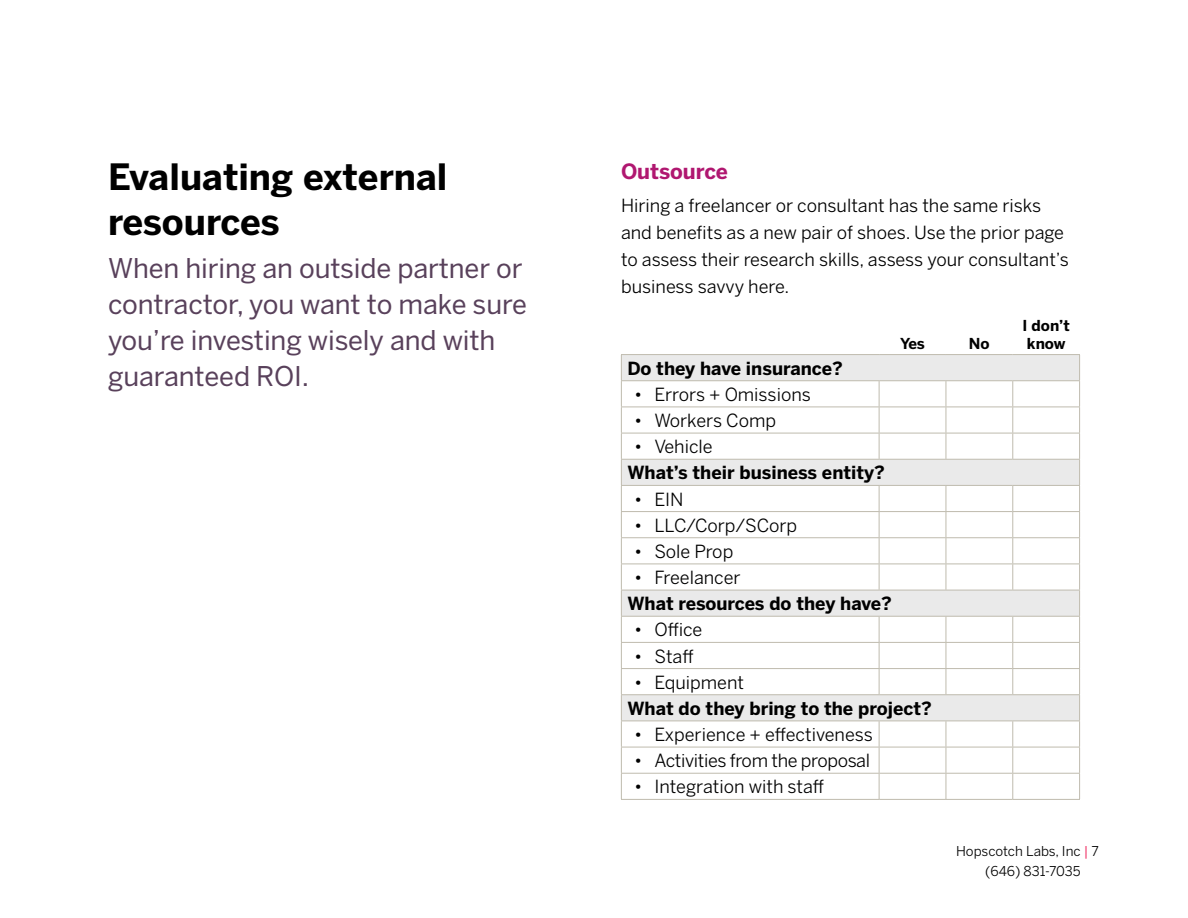
<style>
.page{position:relative;width:1188px;height:918px;background:#fff}
.page>*{position:absolute;margin:0;border:0;box-sizing:border-box;transform-origin:0 0}
.t1{font:700 36px/45px "Benton Sans";color:#000}
.Intro_Text{font:27px/36px "Benton Sans";letter-spacing:-.005em;color:#59415b}
.D_head{font:700 21px "Benton Sans";letter-spacing:-.005em;color:#b01770}
.t2{font:18px/27px "Benton Sans";color:#000}
.D_head-2{font:700 18px "Benton Sans";color:#000}
.t3{font:18px "Benton Sans";letter-spacing:-.02em;color:#000}
.D_head-3{font:700 15px/18px "Benton Sans";color:#000}
.t4{font:13.5px/19.5px "Benton Sans";color:#000}
.s1{color:#ed1651}
</style>
<div class="page">
<svg style="left:622px;top:355px;width:457px;height:366px"></svg>
<hr style="left:621px;top:354px;width:258px;height:1px;background:#bfbbae">
<hr style="left:879px;top:354px;width:67px;height:1px;background:#bfbbae">
<hr style="left:946px;top:354px;width:67px;height:1px;background:#bfbbae">
<hr style="left:1013px;top:354px;width:67px;height:1px;background:#bfbbae">
<hr style="left:621px;top:380px;width:258px;height:1px;background:#bfbbae">
<hr style="left:879px;top:380px;width:67px;height:1px;background:#bfbbae">
<hr style="left:946px;top:380px;width:67px;height:1px;background:#bfbbae">
<hr style="left:1013px;top:380px;width:67px;height:1px;background:#bfbbae">
<hr style="left:621px;top:407px;width:258px;height:1px;background:#bfbbae">
<hr style="left:879px;top:407px;width:67px;height:1px;background:#bfbbae">
<hr style="left:946px;top:407px;width:67px;height:1px;background:#bfbbae">
<hr style="left:1013px;top:407px;width:67px;height:1px;background:#bfbbae">
<hr style="left:621px;top:433px;width:258px;height:1px;background:#bfbbae">
<hr style="left:879px;top:433px;width:67px;height:1px;background:#bfbbae">
<svg style="left:879px;top:381px;width:1px;height:78px"></svg>
<hr style="left:946px;top:433px;width:67px;height:1px;background:#bfbbae">
<svg style="left:946px;top:381px;width:1px;height:78px"></svg>
<hr style="left:1013px;top:433px;width:67px;height:1px;background:#bfbbae">
<svg style="left:1012px;top:381px;width:1px;height:78px"></svg>
<hr style="left:621px;top:459px;width:258px;height:1px;background:#bfbbae">
<hr style="left:879px;top:459px;width:67px;height:1px;background:#bfbbae">
<hr style="left:946px;top:459px;width:67px;height:1px;background:#bfbbae">
<hr style="left:1013px;top:459px;width:67px;height:1px;background:#bfbbae">
<hr style="left:621px;top:485px;width:258px;height:1px;background:#bfbbae">
<hr style="left:879px;top:485px;width:67px;height:1px;background:#bfbbae">
<hr style="left:946px;top:485px;width:67px;height:1px;background:#bfbbae">
<hr style="left:1013px;top:485px;width:67px;height:1px;background:#bfbbae">
<hr style="left:621px;top:511px;width:258px;height:1px;background:#bfbbae">
<hr style="left:879px;top:511px;width:67px;height:1px;background:#bfbbae">
<hr style="left:946px;top:511px;width:67px;height:1px;background:#bfbbae">
<hr style="left:1013px;top:511px;width:67px;height:1px;background:#bfbbae">
<hr style="left:621px;top:537px;width:258px;height:1px;background:#bfbbae">
<hr style="left:879px;top:537px;width:67px;height:1px;background:#bfbbae">
<hr style="left:946px;top:537px;width:67px;height:1px;background:#bfbbae">
<hr style="left:1013px;top:537px;width:67px;height:1px;background:#bfbbae">
<hr style="left:621px;top:564px;width:258px;height:1px;background:#bfbbae">
<hr style="left:879px;top:564px;width:67px;height:1px;background:#bfbbae">
<svg style="left:879px;top:486px;width:1px;height:104px"></svg>
<hr style="left:946px;top:564px;width:67px;height:1px;background:#bfbbae">
<svg style="left:946px;top:486px;width:1px;height:104px"></svg>
<hr style="left:1013px;top:564px;width:67px;height:1px;background:#bfbbae">
<svg style="left:1012px;top:486px;width:1px;height:104px"></svg>
<hr style="left:621px;top:590px;width:258px;height:1px;background:#bfbbae">
<hr style="left:879px;top:590px;width:67px;height:1px;background:#bfbbae">
<hr style="left:946px;top:590px;width:67px;height:1px;background:#bfbbae">
<hr style="left:1013px;top:590px;width:67px;height:1px;background:#bfbbae">
<hr style="left:621px;top:616px;width:258px;height:1px;background:#bfbbae">
<hr style="left:879px;top:616px;width:67px;height:1px;background:#bfbbae">
<hr style="left:946px;top:616px;width:67px;height:1px;background:#bfbbae">
<hr style="left:1013px;top:616px;width:67px;height:1px;background:#bfbbae">
<hr style="left:621px;top:642px;width:258px;height:1px;background:#bfbbae">
<hr style="left:879px;top:642px;width:67px;height:1px;background:#bfbbae">
<hr style="left:946px;top:642px;width:67px;height:1px;background:#bfbbae">
<hr style="left:1013px;top:642px;width:67px;height:1px;background:#bfbbae">
<hr style="left:621px;top:668px;width:258px;height:1px;background:#bfbbae">
<hr style="left:879px;top:668px;width:67px;height:1px;background:#bfbbae">
<svg style="left:879px;top:617px;width:1px;height:77px"></svg>
<hr style="left:946px;top:668px;width:67px;height:1px;background:#bfbbae">
<svg style="left:946px;top:617px;width:1px;height:77px"></svg>
<hr style="left:1013px;top:668px;width:67px;height:1px;background:#bfbbae">
<svg style="left:1012px;top:617px;width:1px;height:77px"></svg>
<hr style="left:621px;top:694px;width:258px;height:1px;background:#bfbbae">
<hr style="left:879px;top:694px;width:67px;height:1px;background:#bfbbae">
<hr style="left:946px;top:694px;width:67px;height:1px;background:#bfbbae">
<hr style="left:1013px;top:694px;width:67px;height:1px;background:#bfbbae">
<hr style="left:621px;top:721px;width:258px;height:1px;background:#bfbbae">
<hr style="left:879px;top:721px;width:67px;height:1px;background:#bfbbae">
<hr style="left:946px;top:721px;width:67px;height:1px;background:#bfbbae">
<hr style="left:1013px;top:721px;width:67px;height:1px;background:#bfbbae">
<hr style="left:621px;top:747px;width:258px;height:1px;background:#bfbbae">
<hr style="left:879px;top:747px;width:67px;height:1px;background:#bfbbae">
<hr style="left:946px;top:747px;width:67px;height:1px;background:#bfbbae">
<hr style="left:1013px;top:747px;width:67px;height:1px;background:#bfbbae">
<hr style="left:621px;top:773px;width:258px;height:1px;background:#bfbbae">
<svg style="left:621px;top:355px;width:1px;height:444px"></svg>
<hr style="left:879px;top:773px;width:67px;height:1px;background:#bfbbae">
<svg style="left:879px;top:721px;width:1px;height:78px"></svg>
<hr style="left:946px;top:773px;width:67px;height:1px;background:#bfbbae">
<svg style="left:946px;top:721px;width:1px;height:78px"></svg>
<hr style="left:1013px;top:773px;width:67px;height:1px;background:#bfbbae">
<svg style="left:1012px;top:721px;width:1px;height:78px"></svg>
<svg style="left:1079px;top:355px;width:1px;height:444px"></svg>
<hr style="left:621px;top:799px;width:258px;height:1px;background:#bfbbae">
<hr style="left:879px;top:799px;width:67px;height:1px;background:#bfbbae">
<hr style="left:946px;top:799px;width:67px;height:1px;background:#bfbbae">
<hr style="left:1013px;top:799px;width:67px;height:1px;background:#bfbbae">
<p class="t1" style="left:108px;top:155px;width:341px">Evaluating external resources</p>
<p class="Intro_Text" style="left:108px;top:251px;width:420px">When hiring an outside partner or contractor, you want to make sure you’re investing wisely and with guaranteed ROI.</p>
<p class="D_head" style="left:621px;top:159px;width:109px">Outsource</p>
<p class="t2" style="left:621px;top:193px;width:450px">Hiring a freelancer or consultant has the same risks and benefits as a new pair of shoes. Use the prior page to assess their research skills, assess your consultant’s business savvy here.</p>
<p class="D_head-3" style="left:900px;top:334px;width:26px">Yes</p>
<p class="D_head-3" style="left:969px;top:334px;width:22px">No</p>
<p class="D_head-2" style="left:627px;top:358px;width:217px">Do they have insurance?</p>
<p class="t2" style="left:634px;top:381px;width:178px">• Errors + Omissions</p>
<p class="t2" style="left:634px;top:407px;width:144px">• Workers Comp</p>
<p class="t2" style="left:634px;top:434px;width:80px">• Vehicle</p>
<p class="D_head-2" style="left:627px;top:462px;width:259px">What’s their business entity?</p>
<p class="t2" style="left:634px;top:486px;width:51px">• EIN</p>
<p class="t2" style="left:634px;top:512px;width:165px">• LLC/Corp/SCorp</p>
<p class="t2" style="left:634px;top:538px;width:101px">• Sole Prop</p>
<p class="t2" style="left:634px;top:564px;width:108px">• Freelancer</p>
<p class="D_head-2" style="left:627px;top:593px;width:266px">What resources do they have?</p>
<p class="t2" style="left:634px;top:617px;width:70px">• Office</p>
<p class="t2" style="left:634px;top:643px;width:61px">• Staff</p>
<p class="t2" style="left:634px;top:669px;width:112px">• Equipment</p>
<p class="D_head-2" style="left:627px;top:698px;width:306px">What do they bring to the project?</p>
<p class="t2" style="left:634px;top:721px;width:240px">• Experience + effectiveness</p>
<p class="t3" style="left:634px;top:750px;width:237px">• Activities from the proposal</p>
<p class="t2" style="left:634px;top:774px;width:192px">• Integration with staff</p>
<p class="D_head-3" style="left:1023px;top:316px;width:49px">I don’t know</p>
<p class="t4" style="left:985px;top:842px;width:115px;text-indent:-29px">Hopscotch Labs, Inc <span class="s1">|</span> 7 (646) 831-7035</p>
</div>
